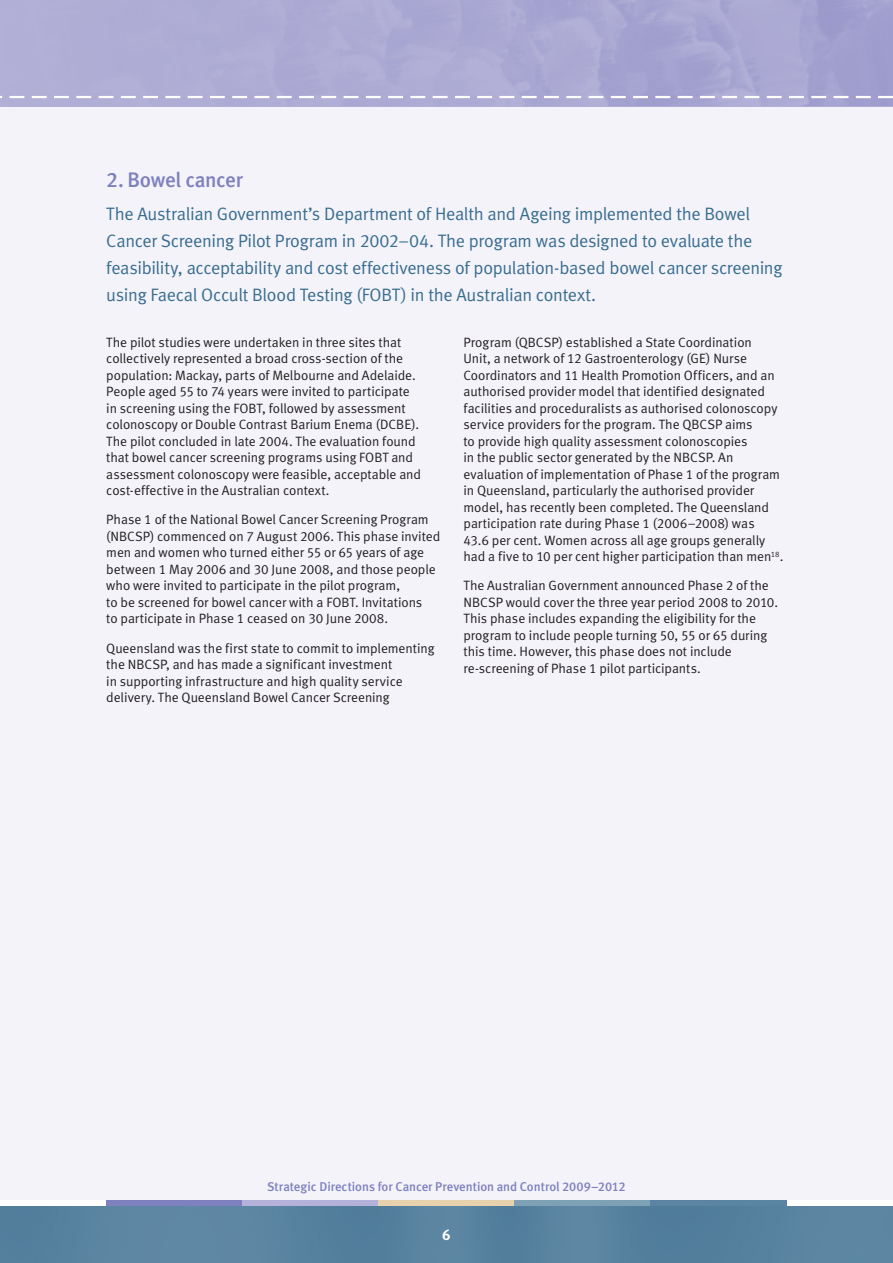
<style>
.page{position:relative;width:893px;height:1263px;background:#f4f3fa}
.page>*{position:absolute;margin:0;border:0;box-sizing:border-box;transform-origin:0 0}
.t1{font:21px "Meta Medium LF";letter-spacing:-.02em;color:#7e81be}
.t2{font:18px/27px "Meta Normal LF";letter-spacing:-.015em;color:#3a6e8f}
.t3{font:15px "Meta Bold LF";color:#fff}
.t4{font:13.5px/16.5px "Meta Normal LF";letter-spacing:-.005em;color:#231f20}
.t5{font:12.75px "Meta Medium LF";color:#7e81be}
</style>
<div class="page">
<div style="left:98px;top:69px;width:223px;height:37px;background:#afadd5"></div>
<img style="left:626px;top:76px;width:181px;height:30px">
<svg style="left:10px;top:96px;width:14px;height:2px"></svg>
<svg style="left:32px;top:96px;width:15px;height:2px"></svg>
<svg style="left:54px;top:96px;width:15px;height:2px"></svg>
<svg style="left:76px;top:96px;width:15px;height:2px"></svg>
<svg style="left:99px;top:96px;width:14px;height:2px"></svg>
<svg style="left:121px;top:96px;width:15px;height:2px"></svg>
<svg style="left:143px;top:96px;width:15px;height:2px"></svg>
<svg style="left:165px;top:96px;width:15px;height:2px"></svg>
<svg style="left:188px;top:96px;width:15px;height:2px"></svg>
<svg style="left:210px;top:96px;width:15px;height:2px"></svg>
<svg style="left:232px;top:96px;width:15px;height:2px"></svg>
<svg style="left:254px;top:96px;width:15px;height:2px"></svg>
<svg style="left:277px;top:96px;width:15px;height:2px"></svg>
<svg style="left:299px;top:96px;width:15px;height:2px"></svg>
<svg style="left:321px;top:96px;width:15px;height:2px"></svg>
<svg style="left:344px;top:96px;width:14px;height:2px"></svg>
<svg style="left:366px;top:96px;width:15px;height:2px"></svg>
<svg style="left:389px;top:96px;width:14px;height:2px"></svg>
<svg style="left:410px;top:96px;width:15px;height:2px"></svg>
<svg style="left:433px;top:96px;width:15px;height:2px"></svg>
<svg style="left:455px;top:96px;width:14px;height:2px"></svg>
<svg style="left:477px;top:96px;width:15px;height:2px"></svg>
<svg style="left:499px;top:96px;width:15px;height:2px"></svg>
<svg style="left:522px;top:96px;width:15px;height:2px"></svg>
<svg style="left:544px;top:96px;width:15px;height:2px"></svg>
<svg style="left:566px;top:96px;width:15px;height:2px"></svg>
<svg style="left:589px;top:96px;width:14px;height:2px"></svg>
<svg style="left:611px;top:96px;width:15px;height:2px"></svg>
<svg style="left:633px;top:96px;width:15px;height:2px"></svg>
<svg style="left:655px;top:96px;width:15px;height:2px"></svg>
<svg style="left:678px;top:96px;width:14px;height:2px"></svg>
<svg style="left:700px;top:96px;width:15px;height:2px"></svg>
<svg style="left:722px;top:96px;width:15px;height:2px"></svg>
<svg style="left:744px;top:96px;width:15px;height:2px"></svg>
<svg style="left:767px;top:96px;width:15px;height:2px"></svg>
<svg style="left:789px;top:96px;width:15px;height:2px"></svg>
<svg style="left:811px;top:96px;width:15px;height:2px"></svg>
<svg style="left:833px;top:96px;width:15px;height:2px"></svg>
<svg style="left:856px;top:96px;width:15px;height:2px"></svg>
<img style="left:0;top:1205px;width:893px;height:58px">
<svg style="left:878px;top:96px;width:15px;height:2px"></svg>
<div style="left:0;top:1200px;width:893px;height:5px;background:#fff"></div>
<div style="left:106px;top:1200px;width:136px;height:5px;background:#7e81be"></div>
<div style="left:242px;top:1200px;width:136px;height:5px;background:#b5b2d9"></div>
<div style="left:378px;top:1200px;width:136px;height:5px;background:#e7d2ad"></div>
<div style="left:514px;top:1200px;width:137px;height:5px;background:#7fa1b6"></div>
<div style="left:651px;top:1200px;width:136px;height:5px;background:#5b83a2"></div>
<h1 class="t1" style="left:106px;top:172px;width:138px">2. Bowel cancer</h1>
<p class="t2" style="left:106px;top:202px;width:678px">The Australian Government’s Department of Health and Ageing implemented the Bowel Cancer Screening Pilot Program in 2002–04. The program was designed to evaluate the feasibility, acceptability and cost effectiveness of population-based bowel cancer screening using Faecal Occult Blood Testing (FOBT) in the Australian context.</p>
<p class="t4" style="left:106px;top:335px;width:316px">The pilot studies were undertaken in three sites that collectively represented a broad cross-section of the population: Mackay, parts of Melbourne and Adelaide.<br>People aged 55 to 74 years were invited to participate in screening using the FOBT, followed by assessment colonoscopy or Double Contrast Barium Enema (DCBE).<br>The pilot concluded in late 2004. The evaluation found that bowel cancer screening programs using FOBT and assessment colonoscopy were feasible, acceptable and cost-effective in the Australian context.</p>
<p class="t4" style="left:106px;top:513px;width:336px">Phase 1 of the National Bowel Cancer Screening Program (NBCSP) commenced on 7 August 2006. This phase invited men and women who turned either 55 or 65 years of age between 1 May 2006 and 30 June 2008, and those people who were invited to participate in the pilot program,<br>to be screened for bowel cancer with a FOBT. Invitations<br>to participate in Phase 1 ceased on 30 June 2008.</p>
<p class="t4" style="left:106px;top:641px;width:330px">Queensland was the first state to commit to implementing the NBCSP, and has made a significant investment<br>in supporting infrastructure and high quality service delivery. The Queensland Bowel Cancer Screening</p>
<p class="t4" style="left:463px;top:335px;width:321px">Program (QBCSP) established a State Coordination<br>Unit, a network of 12 Gastroenterology (GE) Nurse Coordinators and 11 Health Promotion Officers, and an authorised provider model that identified designated facilities and proceduralists as authorised colonoscopy service providers for the program. The QBCSP aims<br>to provide high quality assessment colonoscopies<br>in the public sector generated by the NBCSP. An evaluation of implementation of Phase 1 of the program in Queensland, particularly the authorised provider model, has recently been completed. The Queensland participation rate during Phase 1 (2006–2008) was 43.6 per cent. Women across all age groups generally had a five to 10 per cent higher participation than men<sup>18</sup>.</p>
<p class="t4" style="left:463px;top:579px;width:316px">The Australian Government announced Phase 2 of the NBCSP would cover the three year period 2008 to 2010.<br>This phase includes expanding the eligibility for the program to include people turning 50, 55 or 65 during this time. However, this phase does not include re-screening of Phase 1 pilot participants.</p>
<p class="t5" style="left:267px;top:1182px;width:360px">Strategic Directions for Cancer Prevention and Control 2009–2012</p>
<p class="t3" style="left:442px;top:1230px;width:10px">6</p>
</div>
